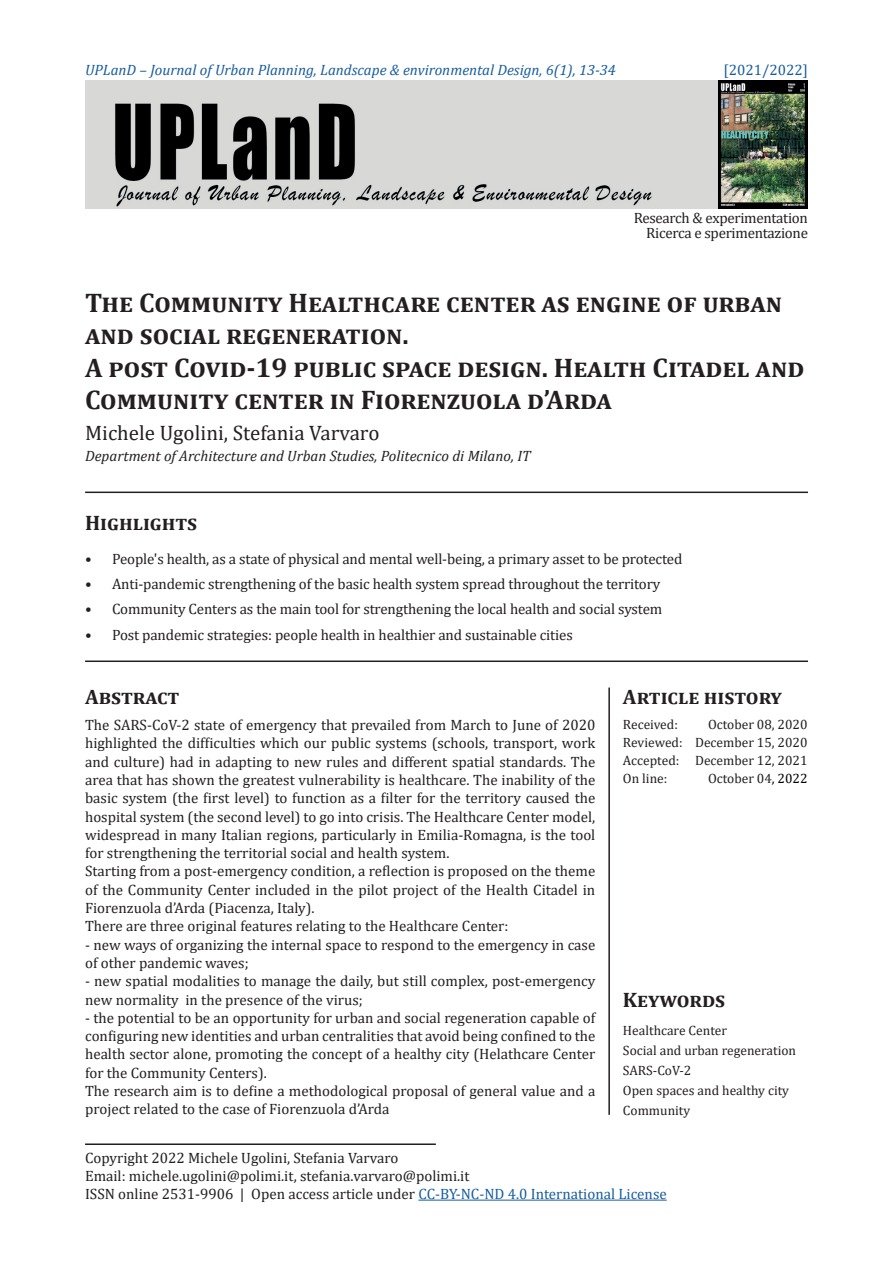
<style>
.page{position:relative;width:893px;height:1263px;background:#fff}
.page>*{position:absolute;margin:0;border:0;box-sizing:border-box;transform-origin:0 0}
.t1{font:700 27px/32.4px "Cambria";color:#231f20}
.t2{font:700 21px "Cambria";color:#231f20}
.t3{font:21px "Cambria";color:#231f20}
.t4{font:15px/18.3px "Cambria";color:#231f20}
.t5{font:italic 15px "Cambria";color:#175d9e}
.t6{font:italic 15px "Cambria";color:#231f20}
.t7{font:15px/15px "Cambria";letter-spacing:-.02em;color:#231f20;text-align:right}
.t8{font:15px "Cambria";color:#175d9e}
.t9{font:13.5px/19.8px "Cambria";color:#231f20;text-align:justify}
.s1{color:#000}
.s2{color:#175d9e}
</style>
<div class="page">
<img style="left:85px;top:81px;width:723px;height:127px">
<hr style="left:85px;top:492px;width:723px;height:1px;background:#231f20">
<hr style="left:85px;top:660px;width:723px;height:2px;background:#231f20">
<hr style="left:608px;top:687px;width:2px;height:428px;background:#231f20">
<hr style="left:418px;top:1200px;width:249px;height:1px;background:#175d9e">
<hr style="left:85px;top:1143px;width:351px;height:2px;background:#231f20">
<p class="t5" style="left:85px;top:60px;width:532px">UPLanD – Journal of Urban Planning, Landscape &amp; environmental Design, 6(1), 13-34</p>
<p class="t8" style="left:724px;top:61px;width:86px">[2021/2022]</p>
<p class="t7" style="left:634px;top:211px;width:176px">Research &amp; experimentation<br>Ricerca e sperimentazione</p>
<h1 class="t1" style="left:85px;top:285px;width:721px">The Community Healthcare center as engine of urban and social regeneration.<br>A post Covid-19 public space design. Health Citadel and Community center in Fiorenzuola d’Arda</h1>
<h2 class="t3" style="left:85px;top:420px;width:296px">Michele Ugolini, Stefania Varvaro</h2>
<p class="t6" style="left:85px;top:446px;width:447px">Department of Architecture and Urban Studies, Politecnico di Milano, IT</p>
<h2 class="t2" style="left:85px;top:508px;width:114px">Highlights</h2>
<p class="t4" style="left:85px;top:550px;width:599px">• People's health, as a state of physical and mental well-being, a primary asset to be protected</p>
<p class="t4" style="left:85px;top:575px;width:577px">• Anti-pandemic strengthening of the basic health system spread throughout the territory</p>
<p class="t4" style="left:85px;top:600px;width:579px">• Community Centers as the main tool for strengthening the local health and social system</p>
<p class="t4" style="left:85px;top:625px;width:489px">• Post pandemic strategies: people health in healthier and sustainable cities</p>
<h2 class="t2" style="left:85px;top:682px;width:96px">Abstract</h2>
<h2 class="t2" style="left:623px;top:682px;width:160px">Article history</h2>
<p class="t4" style="left:85px;top:716px;width:512px">The SARS-CoV-2 state of emergency that prevailed from March to June of 2020 highlighted the difficulties which our public systems (schools, transport, work and culture) had in adapting to new rules and different spatial standards. The area that has shown the greatest vulnerability is healthcare. The inability of the basic system (the first level) to function as a filter for the territory caused the hospital system (the second level) to go into crisis. The Healthcare Center model, widespread in many Italian regions, particularly in Emilia-Romagna, is the tool for strengthening the territorial social and health system.<br>Starting from a post-emergency condition, a reflection is proposed on the theme of the Community Center included in the pilot project of the Health Citadel in Fiorenzuola d’Arda (Piacenza, Italy).<br>There are three original features relating to the Healthcare Center:</p>
<p class="t4" style="left:85px;top:935px;width:512px">- new ways of organizing the internal space to respond to the emergency in case of other pandemic waves;</p>
<p class="t4" style="left:85px;top:972px;width:512px">- new spatial modalities to manage the daily, but still complex, post-emergency new normality in the presence of the virus;</p>
<p class="t4" style="left:85px;top:1008px;width:512px">- the potential to be an opportunity for urban and social regeneration capable of configuring new identities and urban centralities that avoid being confined to the health sector alone, promoting the concept of a healthy city (Helathcare Center for the Community Centers).<br>The research aim is to define a methodological proposal of general value and a project related to the case of Fiorenzuola d’Arda</p>
<p class="t9" style="left:623px;top:715px;width:186px;line-height:18px;text-indent:85px">October 08, 2020<br>Reviewed: December 15, 2020<br>Accepted: December 12, 2021<br>On line:</p>
<p class="t9" style="left:623px;top:714px;width:56px">Received:</p>
<p class="t9" style="left:708px;top:768px;width:101px">October 04<span class="s1">, 2022</span></p>
<h2 class="t2" style="left:623px;top:985px;width:104px">Keywords</h2>
<p class="t9" style="left:623px;top:1021px;width:175px;text-align:left">Healthcare Center<br>Social and urban regeneration<br>SARS-CoV-2<br>Open spaces and healthy city<br>Community</p>
<p class="t4" style="left:85px;top:1149px;width:583px">Copyright 2022 Michele Ugolini, Stefania Varvaro<br>Email: michele.ugolini@polimi.it, stefania.varvaro@polimi.it<br>ISSN online 2531-9906 | Open access article under <span class="s2">CC-BY-NC-ND 4.0 International License</span></p>
</div>
